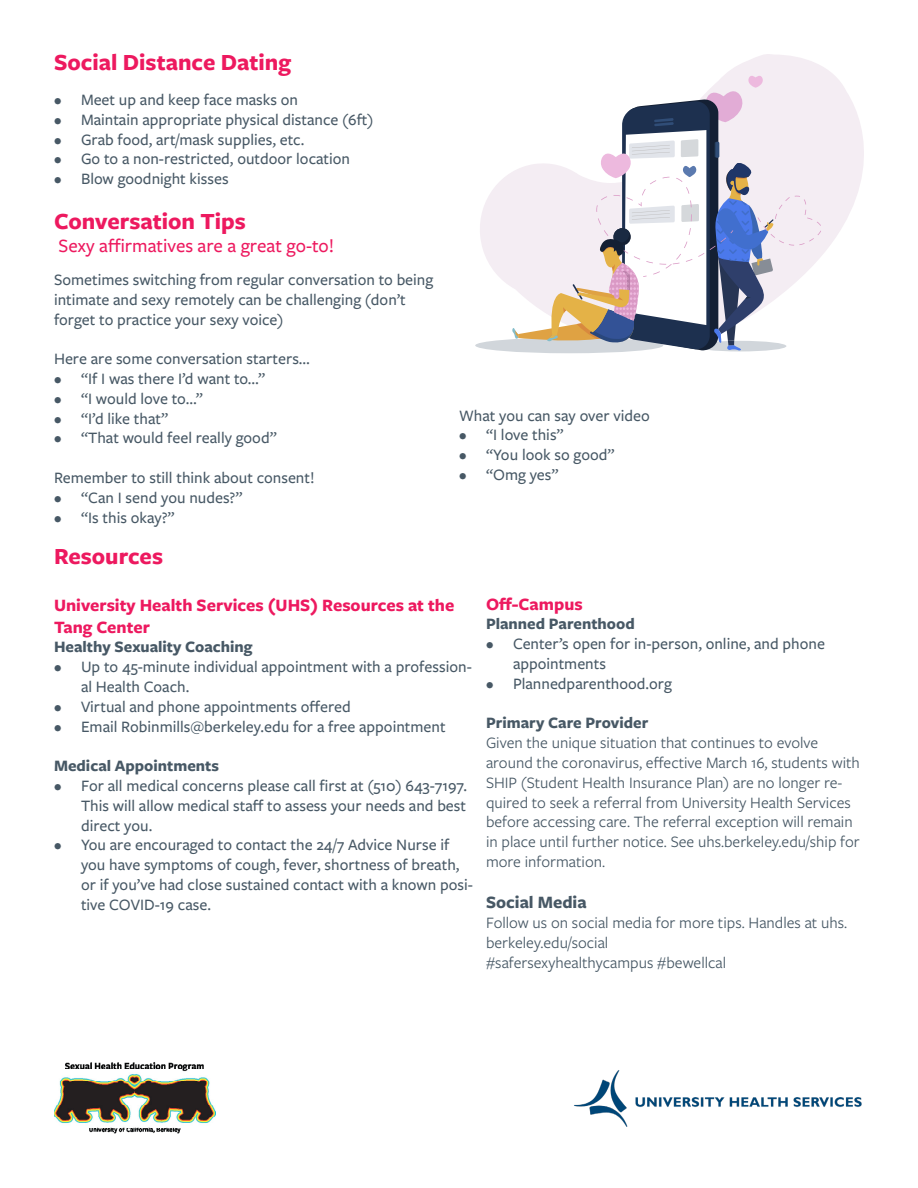
<style>
.page{position:relative;width:918px;height:1188px;background:#fff}
.page>*{position:absolute;margin:0;border:0;box-sizing:border-box;transform-origin:0 0}
.t1{font:700 24px "Freight Sans Pro";color:#ed195f}
.t2{font:500 19.5px "Freight Sans Pro";color:#ed195f}
.t3{font:700 18px/21.6px "Freight Sans Pro";color:#ed195f}
.t4{font:700 18px "Freight Sans Pro";color:#475865}
.t5{font:500 16.5px/19.8px "Freight Sans Pro";color:#475865}
.t6{font:16.5px/19.8px "Freight Sans Pro";color:#475865}
.t7{font:700 16.5px "Freight Sans Pro";color:#475865}
</style>
<div class="page">
<img style="left:54px;top:1062px;width:161px;height:72px">
<img style="left:574px;top:1070px;width:288px;height:57px">
<svg style="left:477px;top:54px;width:387px;height:299px"></svg>
<div style="left:475px;top:338px;width:188px;height:15px;background:#d1d6db;border-radius:50%"></div>
<svg style="left:512px;top:74px;width:309px;height:277px"></svg>
<p class="t1" style="left:54px;top:46px;width:239px">Social Distance Dating</p>
<p class="t5" style="left:54px;top:89px;width:246px">• Meet up and keep face masks on</p>
<p class="t5" style="left:54px;top:109px;width:321px">• Maintain appropriate physical distance (6ft)</p>
<p class="t5" style="left:54px;top:129px;width:252px">• Grab food, art/mask supplies, etc.</p>
<p class="t5" style="left:54px;top:148px;width:298px">• Go to a non-restricted, outdoor location</p>
<p class="t5" style="left:54px;top:168px;width:176px">• Blow goodnight kisses</p>
<p class="t1" style="left:54px;top:205px;width:193px">Conversation Tips</p>
<p class="t5" style="left:54px;top:269px;width:381px">Sometimes switching from regular conversation to being intimate and sexy remotely can be challenging (don’t forget to practice your sexy voice)</p>
<p class="t5" style="left:54px;top:348px;width:258px">Here are some conversation starters…</p>
<p class="t5" style="left:54px;top:368px;width:213px">• “If I was there I’d want to…”</p>
<p class="t5" style="left:54px;top:388px;width:151px">• “I would love to…”</p>
<p class="t5" style="left:54px;top:408px;width:116px">• “I’d like that”</p>
<p class="t5" style="left:54px;top:428px;width:224px">• “That would feel really good”</p>
<p class="t5" style="left:54px;top:467px;width:262px">Remember to still think about consent!</p>
<p class="t5" style="left:54px;top:487px;width:190px">• “Can I send you nudes?”</p>
<p class="t5" style="left:54px;top:507px;width:122px">• “Is this okay?”</p>
<p class="t2" style="left:58px;top:232px;width:277px">Sexy affirmatives are a great go-to!</p>
<p class="t5" style="left:459px;top:405px;width:192px">What you can say over video</p>
<p class="t5" style="left:459px;top:424px;width:106px">• “I love this”</p>
<p class="t5" style="left:459px;top:444px;width:157px">• “You look so good”</p>
<p class="t5" style="left:459px;top:464px;width:101px">• “Omg yes”</p>
<p class="t1" style="left:54px;top:540px;width:111px">Resources</p>
<p class="t3" style="left:54px;top:594px;width:402px">University Health Services (UHS) Resources at the<br>Tang Center</p>
<p class="t7" style="left:54px;top:636px;width:200px">Healthy Sexuality Coaching</p>
<p class="t5" style="left:81px;top:656px;width:392px;text-indent:-27px">• Up to 45-minute individual appointment with a profession&shy;al Health Coach.</p>
<p class="t5" style="left:54px;top:696px;width:298px">• Virtual and phone appointments offered</p>
<p class="t5" style="left:54px;top:716px;width:393px">• Email Robinmills@berkeley.edu for a free appointment</p>
<p class="t7" style="left:54px;top:754px;width:167px">Medical Appointments</p>
<p class="t5" style="left:81px;top:775px;width:388px;text-align:justify;text-indent:-27px">• For all medical concerns please call first at (510) 643-7197.<br>This will allow medical staff to assess your needs and best direct you.</p>
<p class="t5" style="left:81px;top:834px;width:393px;text-indent:-27px">• You are encouraged to contact the 24/7 Advice Nurse if you have symptoms of cough, fever, shortness of breath, or if you’ve had close sustained contact with a known posi&shy;tive COVID-19 case.</p>
<p class="t3" style="left:486px;top:592px;width:98px">Off-Campus</p>
<p class="t7" style="left:486px;top:613px;width:150px">Planned Parenthood</p>
<p class="t5" style="left:513px;top:633px;width:313px;text-indent:-27px">• Center’s open for in-person, online, and phone appointments</p>
<p class="t5" style="left:486px;top:673px;width:187px">• Plannedparenthood.org</p>
<p class="t7" style="left:486px;top:712px;width:164px">Primary Care Provider</p>
<p class="t6" style="left:486px;top:732px;width:375px">Given the unique situation that continues to evolve around the coronavirus, effective March 16, students with SHIP (Student Health Insurance Plan) are no longer re&shy;quired to seek a referral from University Health Services before accessing care. The referral exception will remain in place until further notice. See uhs.berkeley.edu/ship for more information.</p>
<p class="t4" style="left:486px;top:890px;width:102px">Social Media</p>
<p class="t6" style="left:486px;top:912px;width:363px">Follow us on social media for more tips. Handles at uhs. berkeley.edu/social</p>
<p class="t6" style="left:486px;top:952px;width:242px">#safersexyhealthycampus #bewellcal</p>
</div>
